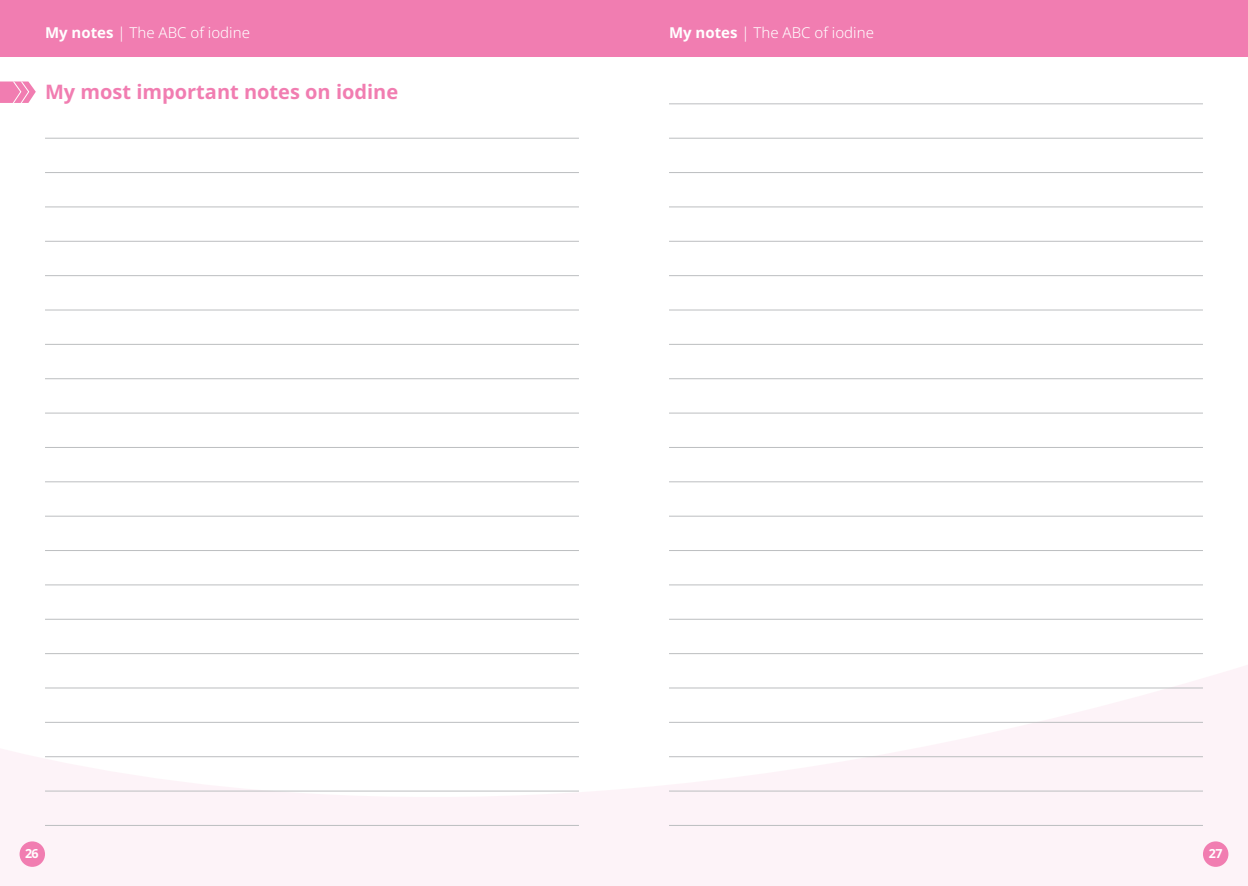
<style>
.page{position:relative;width:1248px;height:886px;background:#fff}
.page>*{position:absolute;margin:0;border:0;box-sizing:border-box;transform-origin:0 0}
.t1{font:700 20px "Noto Sans";color:#f17db1}
.t2{font:300 15px "Noto Sans";color:#fff}
.t3{font:700 12.5px "Noto Sans";color:#fff}
.s1{font-weight:700}
</style>
<div class="page">
<div style="left:0;top:0;width:1247px;height:57px;background:#f17db1"></div>
<svg style="left:0;top:653px;width:1247px;height:233px"></svg>
<div style="left:20px;top:841px;width:25px;height:26px;background:#f17db1;border-radius:50%"></div>
<div style="left:1202px;top:841px;width:26px;height:26px;background:#f17db1;border-radius:50%"></div>
<hr style="left:669px;top:104px;width:533px;height:1px;background:#bcbec0">
<hr style="left:669px;top:138px;width:533px;height:1px;background:#bcbec0">
<hr style="left:45px;top:138px;width:534px;height:1px;background:#bcbec0">
<hr style="left:669px;top:172px;width:533px;height:1px;background:#bcbec0">
<hr style="left:45px;top:172px;width:534px;height:1px;background:#bcbec0">
<hr style="left:669px;top:207px;width:533px;height:1px;background:#bcbec0">
<hr style="left:45px;top:207px;width:534px;height:1px;background:#bcbec0">
<hr style="left:669px;top:241px;width:533px;height:1px;background:#bcbec0">
<hr style="left:45px;top:241px;width:534px;height:1px;background:#bcbec0">
<hr style="left:669px;top:275px;width:533px;height:1px;background:#bcbec0">
<hr style="left:45px;top:275px;width:534px;height:1px;background:#bcbec0">
<hr style="left:669px;top:310px;width:533px;height:1px;background:#bcbec0">
<hr style="left:45px;top:310px;width:534px;height:1px;background:#bcbec0">
<hr style="left:669px;top:344px;width:533px;height:1px;background:#bcbec0">
<hr style="left:45px;top:344px;width:534px;height:1px;background:#bcbec0">
<hr style="left:669px;top:378px;width:533px;height:1px;background:#bcbec0">
<hr style="left:45px;top:378px;width:534px;height:1px;background:#bcbec0">
<hr style="left:669px;top:413px;width:533px;height:1px;background:#bcbec0">
<hr style="left:45px;top:413px;width:534px;height:1px;background:#bcbec0">
<hr style="left:669px;top:447px;width:533px;height:1px;background:#bcbec0">
<hr style="left:45px;top:447px;width:534px;height:1px;background:#bcbec0">
<hr style="left:669px;top:481px;width:533px;height:1px;background:#bcbec0">
<hr style="left:45px;top:481px;width:534px;height:1px;background:#bcbec0">
<hr style="left:669px;top:516px;width:533px;height:1px;background:#bcbec0">
<hr style="left:45px;top:516px;width:534px;height:1px;background:#bcbec0">
<hr style="left:669px;top:550px;width:533px;height:1px;background:#bcbec0">
<hr style="left:45px;top:550px;width:534px;height:1px;background:#bcbec0">
<hr style="left:669px;top:584px;width:533px;height:1px;background:#bcbec0">
<hr style="left:45px;top:584px;width:534px;height:1px;background:#bcbec0">
<hr style="left:669px;top:619px;width:533px;height:1px;background:#bcbec0">
<hr style="left:45px;top:619px;width:534px;height:1px;background:#bcbec0">
<hr style="left:669px;top:653px;width:533px;height:1px;background:#bcbec0">
<hr style="left:45px;top:653px;width:534px;height:1px;background:#bcbec0">
<hr style="left:669px;top:688px;width:533px;height:1px;background:#bcbec0">
<hr style="left:45px;top:688px;width:534px;height:1px;background:#bcbec0">
<hr style="left:669px;top:722px;width:533px;height:1px;background:#bcbec0">
<hr style="left:45px;top:722px;width:534px;height:1px;background:#bcbec0">
<hr style="left:669px;top:756px;width:533px;height:1px;background:#bcbec0">
<hr style="left:45px;top:756px;width:534px;height:1px;background:#bcbec0">
<hr style="left:669px;top:791px;width:533px;height:1px;background:#bcbec0">
<hr style="left:45px;top:791px;width:534px;height:1px;background:#bcbec0">
<hr style="left:669px;top:825px;width:533px;height:1px;background:#bcbec0">
<hr style="left:45px;top:825px;width:534px;height:1px;background:#bcbec0">
<svg style="left:0;top:81px;width:36px;height:22px"></svg>
<p class="t2" style="left:45px;top:22px;width:206px"><span class="s1">My notes</span> | The ABC of iodine</p>
<p class="t2" style="left:669px;top:22px;width:206px"><span class="s1">My notes</span> | The ABC of iodine</p>
<h1 class="t1" style="left:45px;top:78px;width:354px">My most important notes on iodine</h1>
<p class="t3" style="left:25px;top:844px;width:15px">26</p>
<p class="t3" style="left:1208px;top:844px;width:15px">27</p>
</div>
